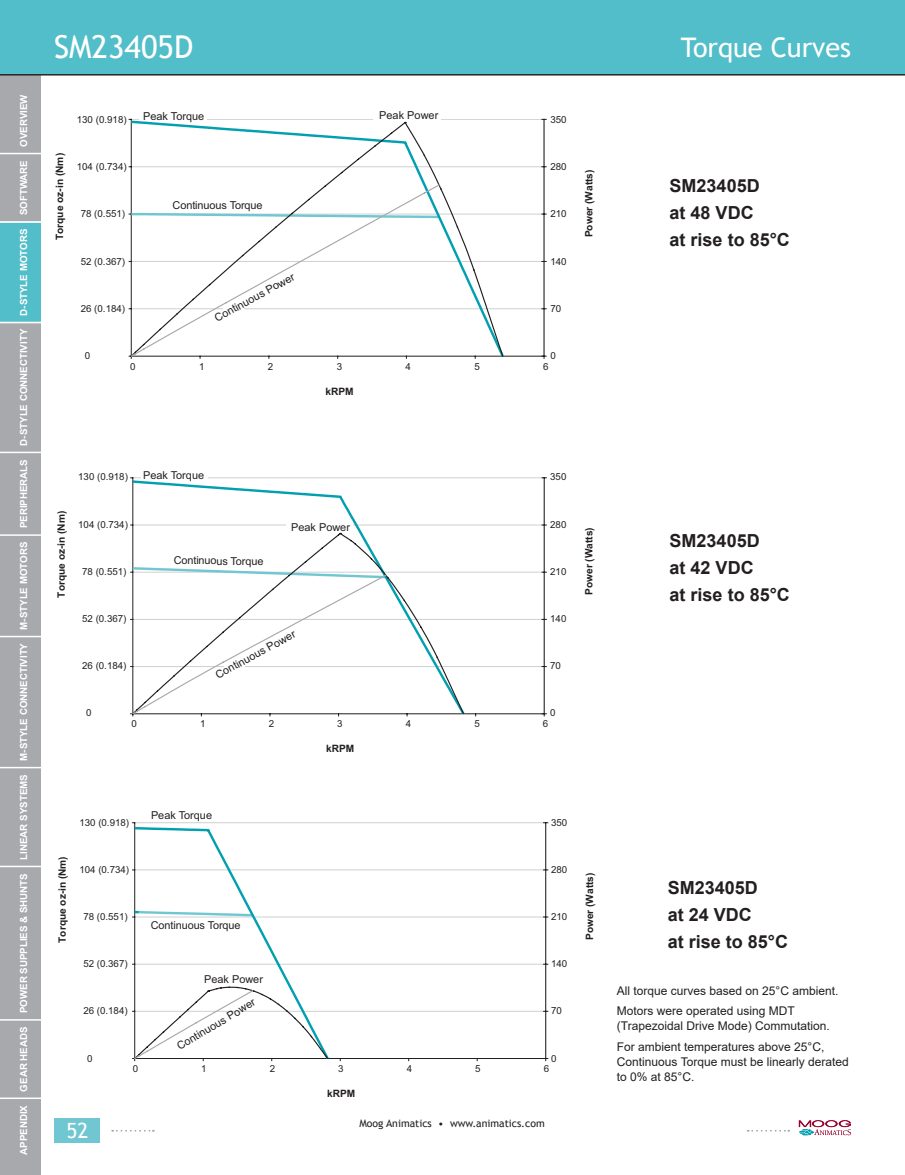
<style>
.page{position:relative;width:905px;height:1175px;background:#fff}
.page>*{position:absolute;margin:0;border:0;box-sizing:border-box;transform-origin:0 0}
.t1{font:31.5px "Trebuchet MS";color:#fff}
.t2{font:27px "Trebuchet MS";color:#fff}
.t3{font:21px "Trebuchet MS";color:#fff}
.t4{font:700 18px/27px "Arial";color:#231f20}
.t5{font:12px/20.4px "Arial";color:#231f20}
.t6{font:10.95px "Arial";letter-spacing:-.01em;color:#231f20}
.t7{font:10.5px "Trebuchet MS";color:#231f20}
.t8{font:700 10.2px "Arial";color:#231f20}
.t9{font:700 10.05px "Arial";color:#231f20}
.t10{font:9.75px "Arial";color:#231f20}
.t11{font:700 9.75px "Arial";color:#fff}
</style>
<div class="page">
<div style="left:0;top:58px;width:40px;height:1116px;background:#a8a9ad"></div>
<hr style="left:0;top:153px;width:42px;height:1px;background:#fff">
<hr style="left:0;top:451px;width:51px;height:2px;background:#fff">
<hr style="left:0;top:534px;width:50px;height:2px;background:#fff">
<hr style="left:0;top:636px;width:54px;height:1px;background:#fff">
<hr style="left:0;top:767px;width:49px;height:1px;background:#fff">
<hr style="left:0;top:865px;width:48px;height:2px;background:#fff">
<hr style="left:0;top:1019px;width:51px;height:1px;background:#fff">
<hr style="left:0;top:1097px;width:48px;height:2px;background:#fff">
<div style="left:54px;top:1118px;width:46px;height:24px;background:#71c7d1"></div>
<svg style="left:112px;top:1130px;width:42px;height:1px"></svg>
<svg style="left:747px;top:1130px;width:42px;height:1px"></svg>
<svg style="left:798px;top:1120px;width:52px;height:15px"></svg>
<div style="left:0;top:0;width:904px;height:75px;background:#52bec9"></div>
<div style="left:0;top:222px;width:40px;height:100px;background:#52bec9"></div>
<hr style="left:0;top:221px;width:47px;height:2px;background:#fff">
<hr style="left:0;top:322px;width:50px;height:1px;background:#fff">
<hr style="left:133px;top:666px;width:411px;height:1px;background:#cfd0d2">
<hr style="left:133px;top:619px;width:411px;height:1px;background:#cfd0d2">
<hr style="left:133px;top:572px;width:411px;height:1px;background:#cfd0d2">
<hr style="left:133px;top:525px;width:411px;height:1px;background:#cfd0d2">
<hr style="left:133px;top:477px;width:411px;height:1px;background:#cfd0d2">
<hr style="left:132px;top:478px;width:1px;height:235px;background:#231f20">
<hr style="left:133px;top:713px;width:411px;height:1px;background:#231f20">
<svg style="left:133px;top:479px;width:334px;height:94px"></svg>
<hr style="left:544px;top:478px;width:1px;height:235px;background:#231f20">
<svg style="left:133px;top:532px;width:332px;height:181px"></svg>
<svg style="left:131px;top:566px;width:257px;height:150px"></svg>
<div style="left:224px;top:664px;width:21px;height:5px;background:#fff"></div>
<div style="left:141px;top:470px;width:66px;height:10px;background:#fff"></div>
<div style="left:286px;top:522px;width:67px;height:10px;background:#fff"></div>
<hr style="left:305px;top:632px;width:18px;height:4px;background:#fff">
<hr style="left:131px;top:308px;width:413px;height:1px;background:#cfd0d2">
<hr style="left:131px;top:261px;width:413px;height:1px;background:#cfd0d2">
<hr style="left:131px;top:214px;width:413px;height:1px;background:#cfd0d2">
<hr style="left:131px;top:166px;width:413px;height:1px;background:#cfd0d2">
<hr style="left:131px;top:119px;width:413px;height:1px;background:#cfd0d2">
<hr style="left:131px;top:356px;width:413px;height:1px;background:#231f20">
<hr style="left:543px;top:119px;width:1px;height:237px;background:#231f20">
<svg style="left:131px;top:121px;width:373px;height:235px"></svg>
<svg style="left:131px;top:183px;width:309px;height:173px"></svg>
<div style="left:223px;top:307px;width:21px;height:5px;background:#fff"></div>
<div style="left:139px;top:110px;width:67px;height:10px;background:#fff"></div>
<div style="left:373px;top:111px;width:67px;height:10px;background:#fff"></div>
<hr style="left:135px;top:1011px;width:410px;height:1px;background:#cfd0d2">
<hr style="left:135px;top:964px;width:410px;height:1px;background:#cfd0d2">
<hr style="left:135px;top:916px;width:410px;height:1px;background:#cfd0d2">
<hr style="left:135px;top:869px;width:410px;height:1px;background:#cfd0d2">
<hr style="left:135px;top:822px;width:410px;height:1px;background:#cfd0d2">
<hr style="left:134px;top:822px;width:1px;height:236px;background:#231f20">
<hr style="left:135px;top:1058px;width:410px;height:1px;background:#231f20">
<svg style="left:135px;top:825px;width:196px;height:161px"></svg>
<hr style="left:545px;top:822px;width:1px;height:236px;background:#231f20">
<svg style="left:133px;top:986px;width:196px;height:74px"></svg>
<hr style="left:306px;top:977px;width:18px;height:4px;background:#fff">
<p class="t11" style="left:18px;top:147px;width:54px;rotate:-90deg">OVERVIEW</p>
<p class="t11" style="left:18px;top:215px;width:57px;rotate:-90deg">SOFTWARE</p>
<p class="t11" style="left:18px;top:316px;width:88px;rotate:-90deg">D-STYLE MOTORS</p>
<p class="t11" style="left:18px;top:445px;width:118px;rotate:-90deg">D-STYLE CONNECTIVITY</p>
<p class="t11" style="left:18px;top:528px;width:71px;rotate:-90deg">PERIPHERALS</p>
<p class="t11" style="left:18px;top:629px;width:89px;rotate:-90deg">M-STYLE MOTORS</p>
<p class="t11" style="left:18px;top:761px;width:119px;rotate:-90deg">M-STYLE CONNECTIVITY</p>
<p class="t11" style="left:18px;top:859px;width:87px;rotate:-90deg">LINEAR SYSTEMS</p>
<p class="t11" style="left:18px;top:1013px;width:141px;rotate:-90deg">POWER SUPPLIES &amp; SHUNTS</p>
<p class="t11" style="left:18px;top:1091px;width:66px;rotate:-90deg">GEAR HEADS</p>
<p class="t11" style="left:18px;top:1154px;width:51px;rotate:-90deg">APPENDIX</p>
<h1 class="t1" style="left:54px;top:28px;width:141px">SM23405D</h1>
<h2 class="t2" style="left:680px;top:32px;width:172px">Torque Curves</h2>
<p class="t8" style="left:53px;top:240px;width:88px;rotate:-90deg">Torque oz-in (Nm)</p>
<p class="t10" style="left:77px;top:113px;width:51px">130 (0.918)</p>
<p class="t6" style="left:143px;top:109px;width:63px">Peak Torque</p>
<p class="t6" style="left:379px;top:108px;width:61px">Peak Power</p>
<p class="t10" style="left:550px;top:113px;width:18px">350</p>
<p class="t10" style="left:77px;top:160px;width:51px">104 (0.734)</p>
<p class="t10" style="left:550px;top:160px;width:18px">280</p>
<p class="t10" style="left:81px;top:207px;width:46px">78 (0.551)</p>
<p class="t6" style="left:173px;top:198px;width:92px">Continuous Torque</p>
<p class="t10" style="left:550px;top:207px;width:18px">210</p>
<p class="t10" style="left:81px;top:255px;width:46px">52 (0.367)</p>
<p class="t10" style="left:550px;top:255px;width:18px">140</p>
<p class="t10" style="left:81px;top:302px;width:46px">26 (0.184)</p>
<p class="t6" style="left:212px;top:312px;width:91px;rotate:-28deg">Continuous Power</p>
<p class="t10" style="left:550px;top:302px;width:12px">70</p>
<p class="t10" style="left:85px;top:349px;width:7px">0</p>
<p class="t10" style="left:550px;top:349px;width:7px">0</p>
<p class="t10" style="left:130px;top:360px;width:7px">0</p>
<p class="t10" style="left:199px;top:360px;width:7px">1</p>
<p class="t10" style="left:268px;top:360px;width:7px">2</p>
<p class="t10" style="left:337px;top:360px;width:7px">3</p>
<p class="t10" style="left:405px;top:360px;width:7px">4</p>
<p class="t10" style="left:474px;top:360px;width:7px">5</p>
<p class="t10" style="left:543px;top:360px;width:7px">6</p>
<p class="t8" style="left:325px;top:385px;width:30px">kRPM</p>
<p class="t8" style="left:582px;top:237px;width:69px;rotate:-90deg">Power (Watts)</p>
<h3 class="t4" style="left:669px;top:172px;width:122px">SM23405D<br>at 48 VDC<br>at rise to 85°C</h3>
<p class="t8" style="left:54px;top:597px;width:88px;rotate:-90deg">Torque oz-in (Nm)</p>
<p class="t10" style="left:78px;top:470px;width:51px">130 (0.918)</p>
<p class="t6" style="left:143px;top:468px;width:63px">Peak Torque</p>
<p class="t10" style="left:550px;top:470px;width:18px">350</p>
<p class="t10" style="left:78px;top:518px;width:51px">104 (0.734)</p>
<p class="t6" style="left:291px;top:520px;width:60px">Peak Power</p>
<p class="t10" style="left:550px;top:518px;width:18px">280</p>
<p class="t10" style="left:82px;top:565px;width:46px">78 (0.551)</p>
<p class="t6" style="left:174px;top:553px;width:91px">Continuous Torque</p>
<p class="t10" style="left:550px;top:565px;width:18px">210</p>
<p class="t10" style="left:82px;top:612px;width:46px">52 (0.367)</p>
<p class="t10" style="left:550px;top:612px;width:18px">140</p>
<p class="t10" style="left:82px;top:659px;width:46px">26 (0.184)</p>
<p class="t6" style="left:213px;top:669px;width:91px;rotate:-28deg">Continuous Power</p>
<p class="t10" style="left:550px;top:659px;width:12px">70</p>
<p class="t10" style="left:86px;top:706px;width:7px">0</p>
<p class="t10" style="left:550px;top:706px;width:7px">0</p>
<p class="t10" style="left:131px;top:717px;width:7px">0</p>
<p class="t10" style="left:200px;top:717px;width:7px">1</p>
<p class="t10" style="left:269px;top:717px;width:7px">2</p>
<p class="t10" style="left:337px;top:717px;width:7px">3</p>
<p class="t10" style="left:406px;top:717px;width:7px">4</p>
<p class="t10" style="left:474px;top:717px;width:7px">5</p>
<p class="t10" style="left:543px;top:717px;width:7px">6</p>
<p class="t8" style="left:326px;top:741px;width:30px">kRPM</p>
<p class="t8" style="left:582px;top:595px;width:69px;rotate:-90deg">Power (Watts)</p>
<h3 class="t4" style="left:669px;top:527px;width:122px">SM23405D<br>at 42 VDC<br>at rise to 85°C</h3>
<p class="t9" style="left:56px;top:942px;width:88px;rotate:-90deg">Torque oz-in (Nm)</p>
<p class="t10" style="left:79px;top:816px;width:51px">130 (0.918)</p>
<p class="t6" style="left:151px;top:808px;width:63px">Peak Torque</p>
<p class="t10" style="left:551px;top:816px;width:18px">350</p>
<p class="t10" style="left:79px;top:863px;width:51px">104 (0.734)</p>
<p class="t10" style="left:551px;top:863px;width:18px">280</p>
<p class="t10" style="left:83px;top:910px;width:46px">78 (0.551)</p>
<p class="t6" style="left:151px;top:917px;width:91px">Continuous Torque</p>
<p class="t10" style="left:551px;top:910px;width:18px">210</p>
<p class="t10" style="left:83px;top:957px;width:46px">52 (0.367)</p>
<p class="t10" style="left:551px;top:957px;width:18px">140</p>
<p class="t6" style="left:204px;top:972px;width:60px">Peak Power</p>
<p class="t10" style="left:83px;top:1004px;width:46px">26 (0.184)</p>
<p class="t6" style="left:174px;top:1040px;width:91px;rotate:-31deg">Continuous Power</p>
<p class="t10" style="left:551px;top:1004px;width:12px">70</p>
<p class="t10" style="left:87px;top:1051px;width:7px">0</p>
<p class="t10" style="left:551px;top:1051px;width:7px">0</p>
<p class="t10" style="left:133px;top:1061px;width:7px">0</p>
<p class="t10" style="left:201px;top:1061px;width:7px">1</p>
<p class="t10" style="left:270px;top:1061px;width:7px">2</p>
<p class="t10" style="left:338px;top:1061px;width:7px">3</p>
<p class="t10" style="left:407px;top:1061px;width:7px">4</p>
<p class="t10" style="left:475px;top:1061px;width:7px">5</p>
<p class="t10" style="left:543px;top:1061px;width:7px">6</p>
<p class="t9" style="left:327px;top:1086px;width:30px">kRPM</p>
<h3 class="t3" style="left:66px;top:1118px;width:24px">52</h3>
<p class="t7" style="left:359px;top:1116px;width:187px">Moog Animatics • www.animatics.com</p>
<p class="t9" style="left:583px;top:940px;width:69px;rotate:-90deg">Power (Watts)</p>
<h3 class="t4" style="left:667px;top:874px;width:122px">SM23405D<br>at 24 VDC<br>at rise to 85°C</h3>
<p class="t5" style="left:616px;top:980px;width:223px">All torque curves based on 25°C ambient.<br>Motors were operated using MDT</p>
<p class="t5" style="left:616px;top:1015px;width:214px">(Trapezoidal Drive Mode) Commutation.<br>For ambient temperatures above 25°C,</p>
<p class="t5" style="left:616px;top:1054px;width:233px;line-height:15px">Continuous Torque must be linearly derated to 0% at 85°C.</p>
</div>
